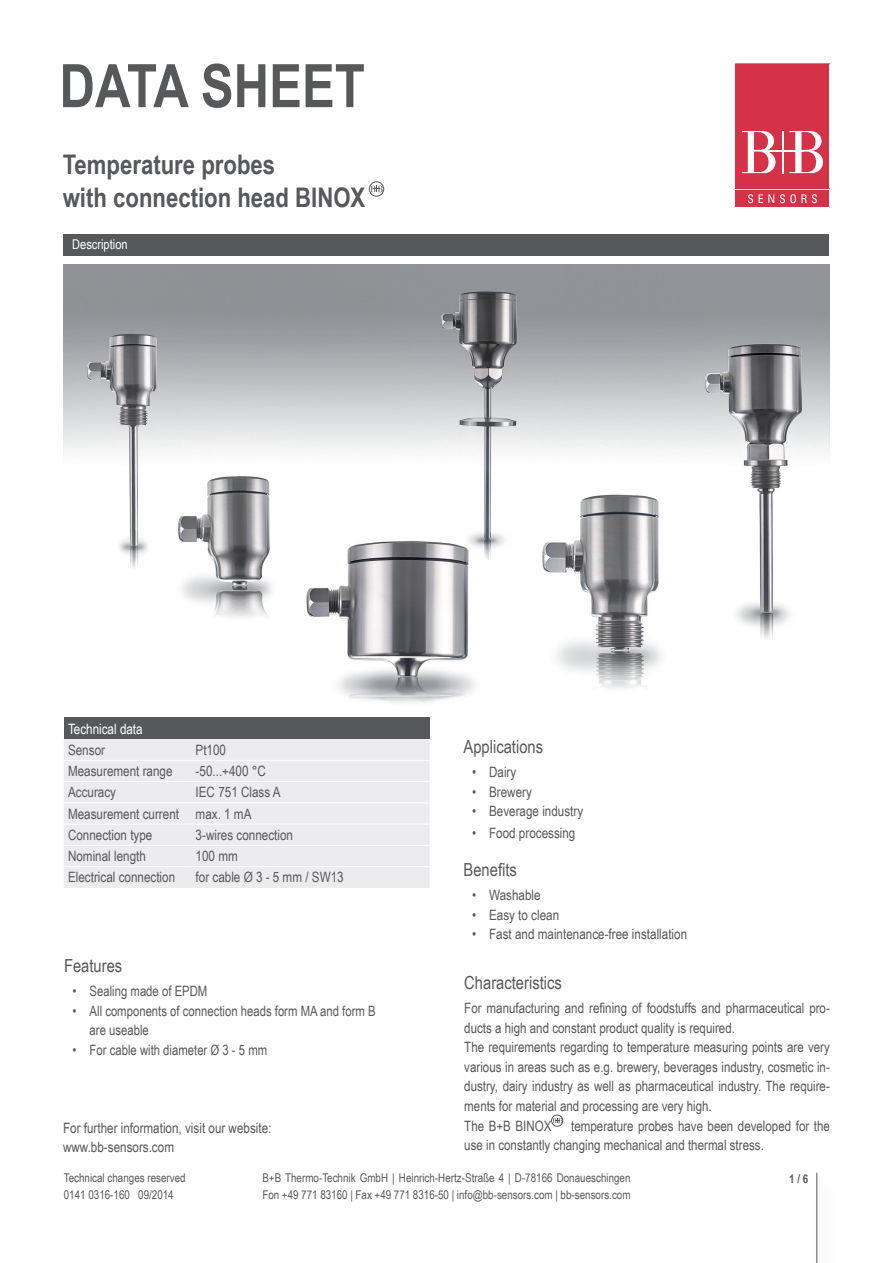
<style>
.page{position:relative;width:893px;height:1263px;background:#fff}
.page>*{position:absolute;margin:0;border:0;box-sizing:border-box;transform-origin:0 0}
.t1{font:700 60px "Arial Narrow";color:#57585a}
.t2{font:700 27px/32.4px "Arial Narrow";color:#57585a}
.t3{font:18px "Arial Narrow";color:#57585a}
.t4{font:14.25px/19.6px "Arial Narrow";color:#57585a}
.t5{font:14.25px "Arial Narrow";color:#fff}
.t6{font:13.5px "Arial Narrow";color:#fff}
.t7{font:12px/16.5px "Arial Narrow";color:#57585a}
.t8{font:700 12px "Arial Narrow";color:#57585a}
</style>
<div class="page">
<div style="left:64px;top:234px;width:765px;height:21px;background:#57585a"></div>
<div style="left:369px;top:182px;width:15px;height:14px;border:1px solid #57585a;border-radius:50%"></div>
<svg style="left:370px;top:186px;width:13px;height:6px"></svg>
<img style="left:64px;top:264px;width:765px;height:439px">
<div style="left:551px;top:1115px;width:12px;height:11px;border:1px solid #57585a;border-radius:50%"></div>
<svg style="left:552px;top:1118px;width:10px;height:5px"></svg>
<div style="left:64px;top:718px;width:365px;height:21px;background:#57585a"></div>
<div style="left:64px;top:739px;width:365px;height:149px;background:#ececee"></div>
<hr style="left:64px;top:760px;width:127px;height:1px;background:#fff">
<hr style="left:191px;top:760px;width:238px;height:1px;background:#fff">
<hr style="left:64px;top:781px;width:127px;height:1px;background:#fff">
<hr style="left:191px;top:781px;width:238px;height:1px;background:#fff">
<hr style="left:64px;top:802px;width:127px;height:1px;background:#fff">
<hr style="left:191px;top:802px;width:238px;height:1px;background:#fff">
<hr style="left:64px;top:845px;width:127px;height:1px;background:#fff">
<hr style="left:191px;top:845px;width:238px;height:1px;background:#fff">
<hr style="left:64px;top:866px;width:127px;height:1px;background:#fff">
<hr style="left:191px;top:866px;width:238px;height:1px;background:#fff">
<hr style="left:64px;top:824px;width:127px;height:1px;background:#fff">
<hr style="left:191px;top:824px;width:238px;height:1px;background:#fff">
<div style="left:736px;top:190px;width:93px;height:17px;background:#d63247"></div>
<svg style="left:736px;top:64px;width:93px;height:139px"></svg>
<hr style="left:816px;top:1172px;width:1px;height:91px;background:#57585a">
<h1 class="t1" style="left:60px;top:41px;width:307px">DATA SHEET</h1>
<h2 class="t2" style="left:63px;top:147px;width:304px">Temperature probes<br>with connection head BINOX</h2>
<p class="t6" style="left:72px;top:235px;width:57px">Description</p>
<p class="t5" style="left:68px;top:718px;width:76px">Technical data</p>
<p class="t4" style="left:68px;top:739px;width:39px">Sensor</p>
<p class="t4" style="left:196px;top:739px;width:32px">Pt100</p>
<p class="t4" style="left:68px;top:761px;width:106px">Measurement range</p>
<p class="t4" style="left:196px;top:761px;width:72px">-50...+400 °C</p>
<p class="t4" style="left:68px;top:782px;width:50px">Accuracy</p>
<p class="t4" style="left:68px;top:781px;width:214px;line-height:21.3px;text-indent:128px">IEC 751 Class A<br>Measurement current max. 1 mA<br>Connection type</p>
<p class="t4" style="left:196px;top:824px;width:99px">3-wires connection</p>
<p class="t4" style="left:68px;top:846px;width:79px">Nominal length</p>
<p class="t4" style="left:196px;top:846px;width:44px">100 mm</p>
<p class="t4" style="left:68px;top:867px;width:109px">Electrical connection</p>
<p class="t4" style="left:196px;top:867px;width:150px">for cable Ø 3 - 5 mm / SW13</p>
<p class="t3" style="left:464px;top:734px;width:81px">Applications</p>
<p class="t4" style="left:472px;top:762px;width:46px">• Dairy</p>
<p class="t4" style="left:472px;top:781px;width:61px">• Brewery</p>
<p class="t4" style="left:472px;top:801px;width:113px">• Beverage industry</p>
<p class="t4" style="left:472px;top:822px;width:105px">• Food processing</p>
<p class="t3" style="left:464px;top:857px;width:55px">Benefits</p>
<p class="t4" style="left:472px;top:885px;width:70px">• Washable</p>
<p class="t4" style="left:472px;top:904px;width:89px">• Easy to clean</p>
<p class="t4" style="left:472px;top:924px;width:217px">• Fast and maintenance-free installation</p>
<p class="t3" style="left:64px;top:953px;width:60px">Features</p>
<p class="t4" style="left:73px;top:981px;width:136px">• Sealing made of EPDM</p>
<p class="t4" style="left:90px;top:1000px;width:288px;text-indent:-17px">• All components of connection heads form MA and form B are useable</p>
<p class="t4" style="left:73px;top:1039px;width:196px">• For cable with diameter Ø 3 - 5 mm</p>
<p class="t3" style="left:464px;top:970px;width:99px">Characteristics</p>
<p class="t4" style="left:464px;top:998px;width:367px">For manufacturing and refining of foodstuffs and pharmaceutical pro&shy;ducts a high and constant product quality is required.<br>The requirements regarding to temperature measuring points are very various in areas such as e.g. brewery, beverages industry, cosmetic in&shy;dustry, dairy industry as well as pharmaceutical industry. The require&shy;ments for material and processing are very high.<br>The B+B BINOX</p>
<p class="t4" style="left:464px;top:1115px;width:367px;text-indent:107px">temperature probes have been developed for the use in constantly changing mechanical and thermal stress.</p>
<p class="t4" style="left:63px;top:1117px;width:210px">For further information, visit our website: www.bb-sensors.com</p>
<p class="t7" style="left:262px;top:1169px;width:370px">B+B Thermo-Technik GmbH | Heinrich-Hertz-Straße 4 | D-78166 Donaueschingen<br>Fon +49 771 83160 | Fax +49 771 8316-50 | info@bb-sensors.com | bb-sensors.com</p>
<p class="t8" style="left:789px;top:1170px;width:21px">1 / 6</p>
<p class="t7" style="left:64px;top:1169px;width:123px">Technical changes reserved<br>0141 0316-160 09/2014</p>
</div>
